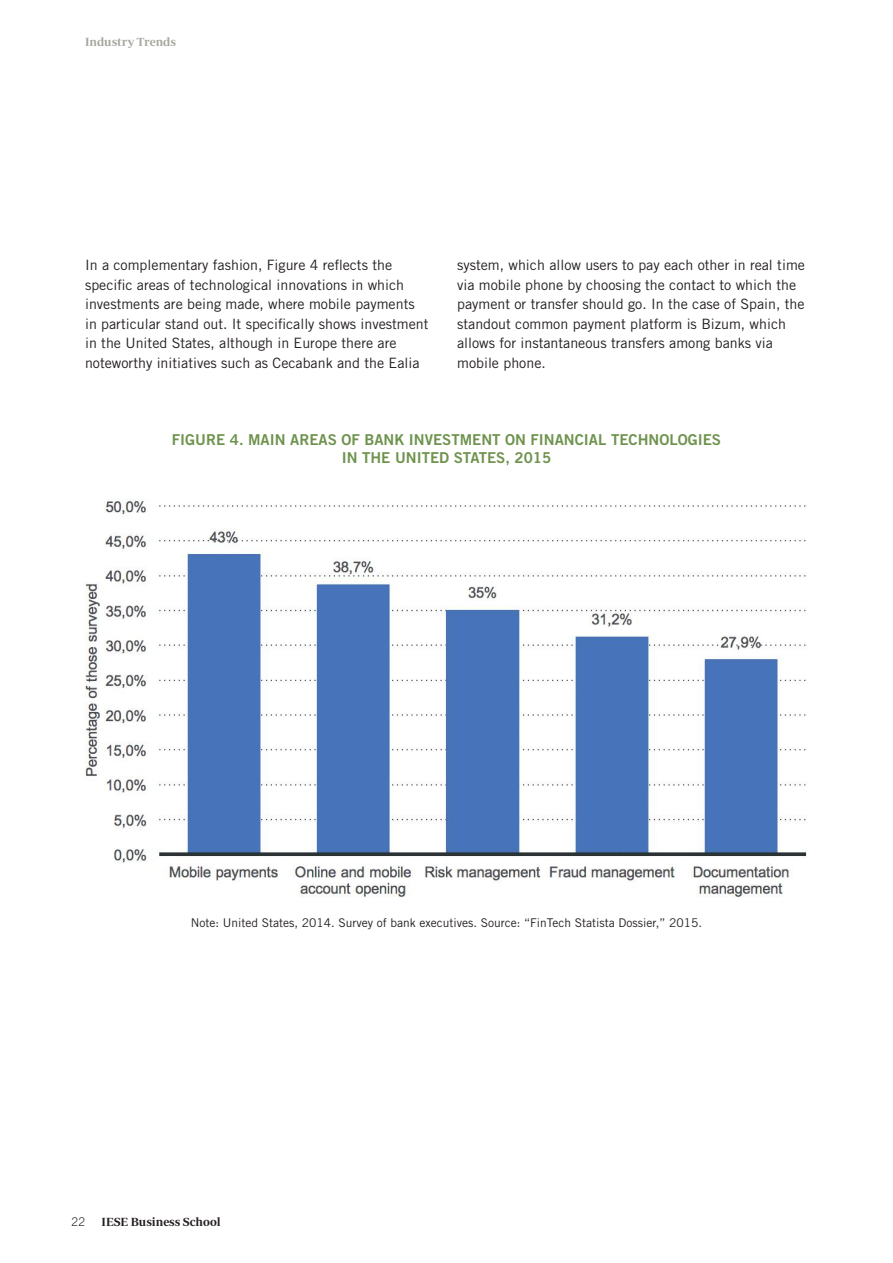
<style>
.page{position:relative;width:893px;height:1263px;background:#fff}
.page>*{position:absolute;margin:0;border:0;box-sizing:border-box;transform-origin:0 0}
.t1{font:15px/18px "Trade Gothic LT Std Bd 2";color:#6f934e;text-align:center}
.t2{font:14.25px/19.5px "Trade Gothic LT Std";color:#241f1f}
.t3{font:12px "Trade Gothic LT Std";color:#241f1f}
.t4{font:600 12px "Periodico Display";color:#241f1f}
.t5{font:600 12px "Periodico Display";color:#a6a69e}
.t6{font:300 12px "Trade Gothic LT Std";color:#241f1f}
</style>
<div class="page">
<img style="left:85px;top:499px;width:722px;height:399px">
<p class="t5" style="left:85px;top:36px;width:93px">Industry Trends</p>
<p class="t2" style="left:85px;top:255px;width:345px">In a complementary fashion, Figure 4 reflects the specific areas of technological innovations in which investments are being made, where mobile payments in particular stand out. It specifically shows investment in the United States, although in Europe there are noteworthy initiatives such as Cecabank and the Ealia</p>
<p class="t2" style="left:457px;top:255px;width:349px">system, which allow users to pay each other in real time via mobile phone by choosing the contact to which the payment or transfer should go. In the case of Spain, the standout common payment platform is Bizum, which allows for instantaneous transfers among banks via mobile phone.</p>
<p class="t1" style="left:172px;top:430px;width:551px">FIGURE 4. MAIN AREAS OF BANK INVESTMENT ON FINANCIAL TECHNOLOGIES<br>IN THE U NITED STATES, 2015</p>
<p class="t3" style="left:191px;top:916px;width:513px">Note: United States, 2014. Survey of bank executives. Source: “FinTech Statista Dossier,” 2015.</p>
<p class="t6" style="left:71px;top:1214px;width:15px">22</p>
<p class="t4" style="left:102px;top:1215px;width:121px">IESE Business School</p>
</div>
